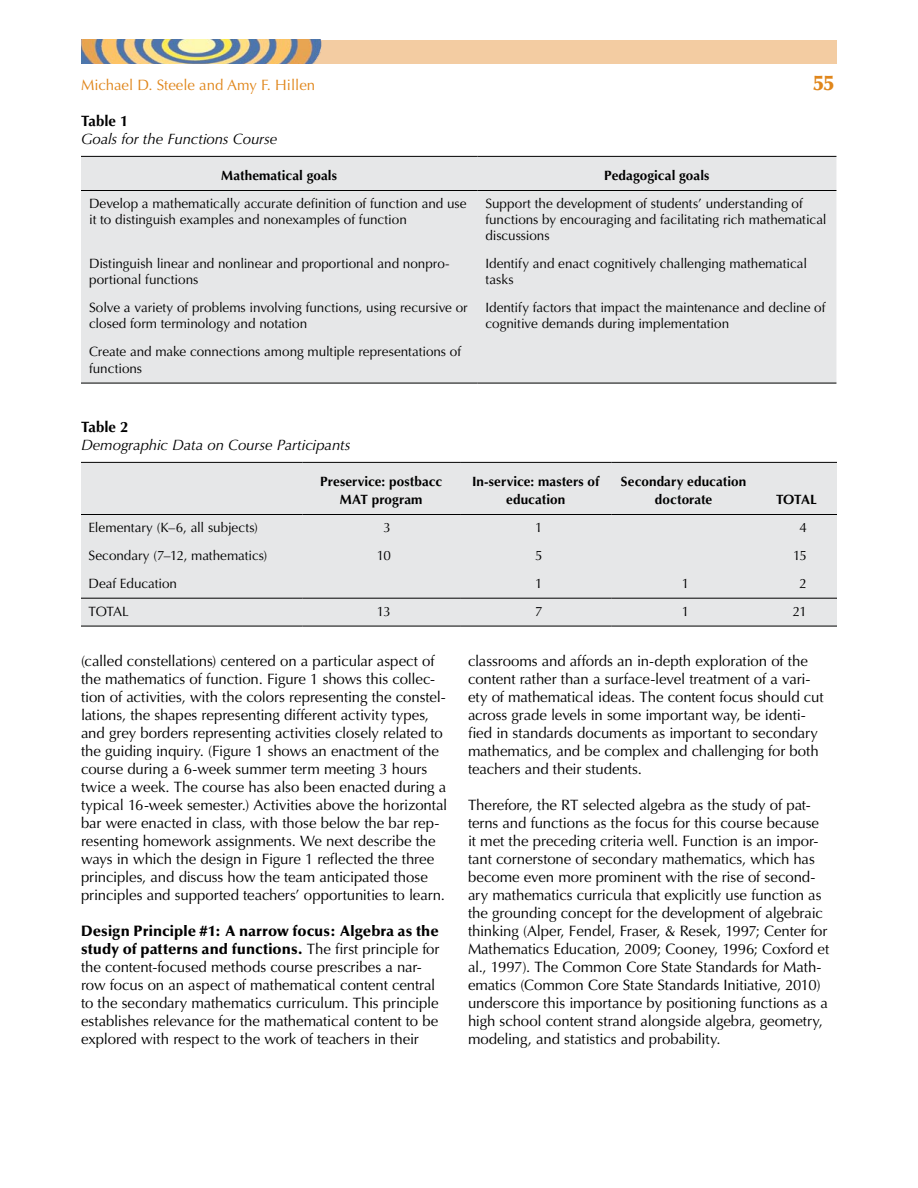
<style>
.page{position:relative;width:918px;height:1188px;background:#fff}
.page>*{position:absolute;margin:0;border:0;box-sizing:border-box;transform-origin:0 0}
.t1{font:900 21px "Optima LT Std";color:#e0861b}
.t2{font:15px/18px "Optima LT Std";letter-spacing:-.005em;color:#000}
.t3{font:italic 15px "Optima LT Std";letter-spacing:-.005em;color:#000}
.t4{font:15px "Optima LT Std";color:#e0861b}
.t5{font:700 15px "Optima LT Std";color:#000}
.t6{font:13.5px/16.2px "Optima LT Std";letter-spacing:-.005em;color:#000}
.t7{font:700 13.5px/18px "Optima LT Std";letter-spacing:.01em;color:#000;text-align:center}
.s1{font-weight:900}
</style>
<div class="page">
<div style="left:81px;top:40px;width:756px;height:24px;background:#f3cca2"></div>
<img style="left:81px;top:40px;width:241px;height:24px">
<div style="left:81px;top:157px;width:755px;height:226px;background:#e6e7e8"></div>
<hr style="left:81px;top:383px;width:396px;height:1px;background:#000">
<hr style="left:477px;top:383px;width:359px;height:1px;background:#000">
<hr style="left:81px;top:156px;width:396px;height:1px;background:#000">
<hr style="left:477px;top:156px;width:359px;height:1px;background:#000">
<hr style="left:81px;top:190px;width:396px;height:1px;background:#000">
<hr style="left:477px;top:190px;width:359px;height:1px;background:#000">
<div style="left:81px;top:463px;width:756px;height:163px;background:#e6e7e8"></div>
<hr style="left:81px;top:462px;width:221px;height:1px;background:#000">
<hr style="left:302px;top:462px;width:158px;height:1px;background:#000">
<hr style="left:460px;top:462px;width:151px;height:1px;background:#000">
<hr style="left:611px;top:462px;width:145px;height:1px;background:#000">
<hr style="left:756px;top:462px;width:81px;height:1px;background:#000">
<hr style="left:81px;top:514px;width:221px;height:1px;background:#000">
<hr style="left:302px;top:514px;width:158px;height:1px;background:#000">
<hr style="left:460px;top:514px;width:151px;height:1px;background:#000">
<hr style="left:611px;top:514px;width:145px;height:1px;background:#000">
<hr style="left:756px;top:514px;width:81px;height:1px;background:#000">
<hr style="left:81px;top:598px;width:221px;height:1px;background:#000">
<hr style="left:302px;top:598px;width:158px;height:1px;background:#000">
<hr style="left:460px;top:598px;width:151px;height:1px;background:#000">
<hr style="left:611px;top:598px;width:145px;height:1px;background:#000">
<hr style="left:756px;top:598px;width:81px;height:1px;background:#000">
<hr style="left:81px;top:626px;width:221px;height:1px;background:#000">
<hr style="left:302px;top:626px;width:158px;height:1px;background:#000">
<hr style="left:460px;top:626px;width:151px;height:1px;background:#000">
<hr style="left:611px;top:626px;width:145px;height:1px;background:#000">
<hr style="left:756px;top:626px;width:81px;height:1px;background:#000">
<p class="t4" style="left:81px;top:76px;width:236px">Michael D. Steele and Amy F. Hillen</p>
<h1 class="t1" style="left:813px;top:70px;width:22px">55</h1>
<p class="t5" style="left:81px;top:112px;width:49px">Table 1</p>
<p class="t3" style="left:81px;top:130px;width:198px">Goals for the Functions Course</p>
<p class="t7" style="left:221px;top:167px;width:117px">Mathematical goals</p>
<p class="t7" style="left:604px;top:167px;width:107px">Pedagogical goals</p>
<p class="t6" style="left:89px;top:195px;width:379px">Develop a mathematically accurate definition of function and use it to distinguish examples and nonexamples of function</p>
<p class="t6" style="left:485px;top:195px;width:343px">Support the development of students’ understanding of functions by encouraging and facilitating rich mathematical discussions</p>
<p class="t6" style="left:89px;top:256px;width:362px">Distinguish linear and nonlinear and proportional and nonpro&shy;portional functions</p>
<p class="t6" style="left:485px;top:256px;width:323px">Identify and enact cognitively challenging mathematical tasks</p>
<p class="t6" style="left:89px;top:300px;width:380px">Solve a variety of problems involving functions, using recursive or closed form terminology and notation</p>
<p class="t6" style="left:485px;top:300px;width:342px">Identify factors that impact the maintenance and decline of cognitive demands during implementation</p>
<p class="t6" style="left:89px;top:344px;width:374px">Create and make connections among multiple representations of functions</p>
<p class="t5" style="left:81px;top:418px;width:49px">Table 2</p>
<p class="t3" style="left:81px;top:436px;width:271px">Demographic Data on Course Participants</p>
<p class="t7" style="left:340px;top:473px;width:104px;text-align:left;text-indent:-20px">Preservice: postbacc<br>MAT</p>
<p class="t7" style="left:372px;top:491px;width:52px">program</p>
<p class="t7" style="left:472px;top:473px;width:129px">I n-service: masters of education</p>
<p class="t7" style="left:621px;top:473px;width:127px">Secondary education doctorate</p>
<p class="t7" style="left:776px;top:491px;width:9px">TOTAL</p>
<p class="t6" style="left:89px;top:519px;width:171px">Elementary (K–6, all subjects)</p>
<p class="t6" style="left:383px;top:519px;width:9px">3</p>
<p class="t6" style="left:535px;top:519px;width:9px">1</p>
<p class="t6" style="left:800px;top:519px;width:9px">4</p>
<p class="t6" style="left:89px;top:547px;width:180px">Secondary (7–12, mathematics)</p>
<p class="t6" style="left:377px;top:547px;width:16px">10</p>
<p class="t6" style="left:535px;top:547px;width:9px">5</p>
<p class="t6" style="left:793px;top:547px;width:15px">15</p>
<p class="t6" style="left:89px;top:575px;width:90px">Deaf Education</p>
<p class="t6" style="left:535px;top:575px;width:9px">1</p>
<p class="t6" style="left:682px;top:575px;width:9px">1</p>
<p class="t6" style="left:800px;top:575px;width:9px">2</p>
<p class="t6" style="left:89px;top:603px;width:42px">TOTAL</p>
<p class="t6" style="left:377px;top:603px;width:15px">13</p>
<p class="t6" style="left:535px;top:603px;width:9px">7</p>
<p class="t6" style="left:682px;top:603px;width:9px">1</p>
<p class="t6" style="left:793px;top:603px;width:16px">21</p>
<p class="t2" style="left:81px;top:652px;width:368px">(called constellations) centered on a particular aspect of the mathematics of function. Figure 1 shows this collec&shy;tion of activities, with the colors representing the constel&shy;lations, the shapes representing different activity types, and grey borders representing activities closely related to the guiding inquiry. (Figure 1 shows an enactment of the course during a 6-week summer term meeting 3 hours twice a week. The course has also been enacted during a typical 16-week semester.) Activities above the horizontal bar were enacted in class, with those below the bar rep&shy;resenting homework assignments. We next describe the ways in which the design in Figure 1 reflected the three principles, and discuss how the team anticipated those principles and supported teachers’ opportunities to learn.</p>
<p class="t2" style="left:81px;top:922px;width:360px"><span class="s1">Design Principle #1: A narrow focus: Algebra as the study of patterns and functions.</span> The first principle for the content-focused methods course prescribes a nar&shy;row focus on an aspect of mathematical content central to the secondary mathematics curriculum. This principle establishes relevance for the mathematical content to be explored with respect to the work of teachers in their</p>
<p class="t2" style="left:468px;top:652px;width:357px">classrooms and affords an in-depth exploration of the content rather than a surface-level treatment of a vari&shy;ety of mathematical ideas. The content focus should cut across grade levels in some important way, be identi&shy;fied in standards documents as important to secondary mathematics, and be complex and challenging for both teachers and their students.</p>
<p class="t2" style="left:468px;top:796px;width:363px">Therefore, the RT selected algebra as the study of pat&shy;terns and functions as the focus for this course because it met the preceding criteria well. Function is an impor&shy;tant cornerstone of secondary mathematics, which has become even more prominent with the rise of second&shy;ary mathematics curricula that explicitly use function as the grounding concept for the development of algebraic thinking (Alper, Fendel, Fraser, &amp; Resek, 1997; Center for Mathematics Education, 2009; Cooney, 1996; Coxford et al., 1997). The Common Core State Standards for Math&shy;ematics (Common Core State Standards Initiative, 2010) underscore this importance by positioning functions as a high school content strand alongside algebra, geometry, modeling, and statistics and probability.</p>
</div>
